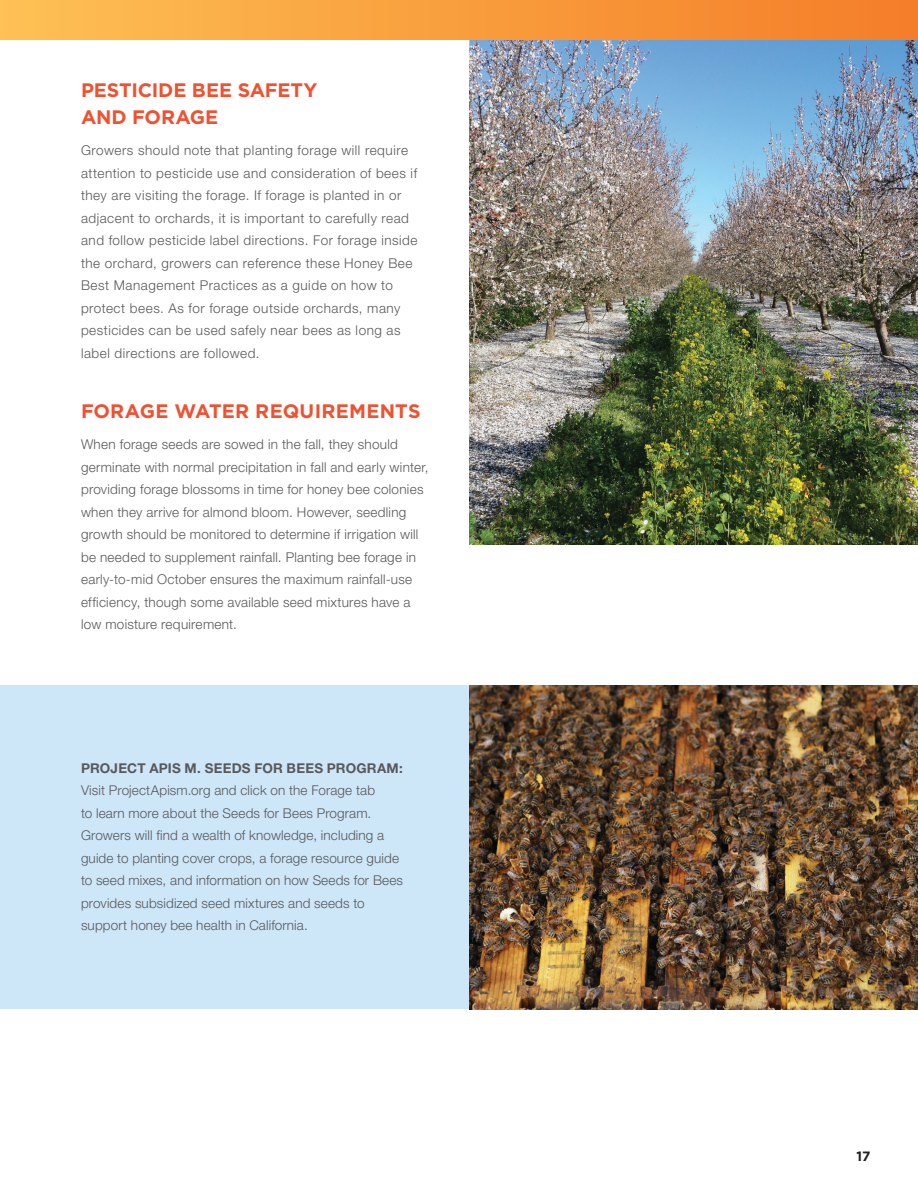
<style>
.page{position:relative;width:918px;height:1188px;background:#fff}
.page>*{position:absolute;margin:0;border:0;box-sizing:border-box;transform-origin:0 0}
.Subheader{font:700 19.5px/27px "Gotham";letter-spacing:-.005em;color:#f05130}
.body_copy{font:700 19.5px "Gotham";letter-spacing:.01em;color:#f05130}
.body_copy-2{font:300 13.5px/22.5px "Helvetica Neue LT Std";letter-spacing:.02em;color:#58595b}
.body_copy-3{font:300 13.5px/22.5px "Helvetica Neue LT Std";letter-spacing:.04em;color:#58595b}
.t1{font:700 13.5px "Gotham";color:#231f20}
.s1{font-weight:700}
</style>
<div class="page">
<div style="left:0;top:685px;width:918px;height:324px;background:#cde6f8"></div>
<img style="left:469px;top:685px;width:449px;height:325px">
<img style="left:469px;top:40px;width:449px;height:504px">
<div style="left:0;top:0;width:918px;height:40px;background:linear-gradient(to right,#fec053,#f47d28)"></div>
<p class="Subheader" style="left:81px;top:76px;width:238px">PESTICIDE BEE SAFETY<br>AND FORAGE</p>
<p class="body_copy-3" style="left:81px;top:139px;width:338px">Growers should note that planting forage will require attention to pesticide use and consideration of bees if they are visiting the forage. If forage is planted in or adjacent to orchards, it is important to carefully read and follow pesticide label directions. For forage inside the orchard, growers can reference these Honey Bee Best Management Practices as a guide on how to protect bees. As for forage outside orchards, many pesticides can be used safely near bees as long as label directions are followed.</p>
<p class="body_copy" style="left:81px;top:398px;width:341px">FORAGE WATER REQUIREMENTS</p>
<p class="body_copy-2" style="left:81px;top:433px;width:349px">When forage seeds are sowed in the fall, they should germinate with normal precipitation in fall and early winter, providing forage blossoms in time for honey bee colonies when they arrive for almond bloom. However, seedling growth should be monitored to determine if irrigation will be needed to supplement rainfall. Planting bee forage in early-to-mid October ensures the maximum rainfall-use efficiency, though some available seed mixtures have a low moisture requirement.</p>
<p class="body_copy-2" style="left:81px;top:756px;width:324px"><span class="s1">PROJECT APIS M. SEEDS FOR BEES PROGRAM:<br></span>Visit ProjectApism.org and click on the Forage tab<br>to learn more about the Seeds for Bees Program.<br>Growers will find a wealth of knowledge, including a guide to planting cover crops, a forage resource guide to seed mixes, and information on how Seeds for Bees provides subsidized seed mixtures and seeds to support honey bee health in California.</p>
<p class="t1" style="left:857px;top:1147px;width:16px">17</p>
</div>
